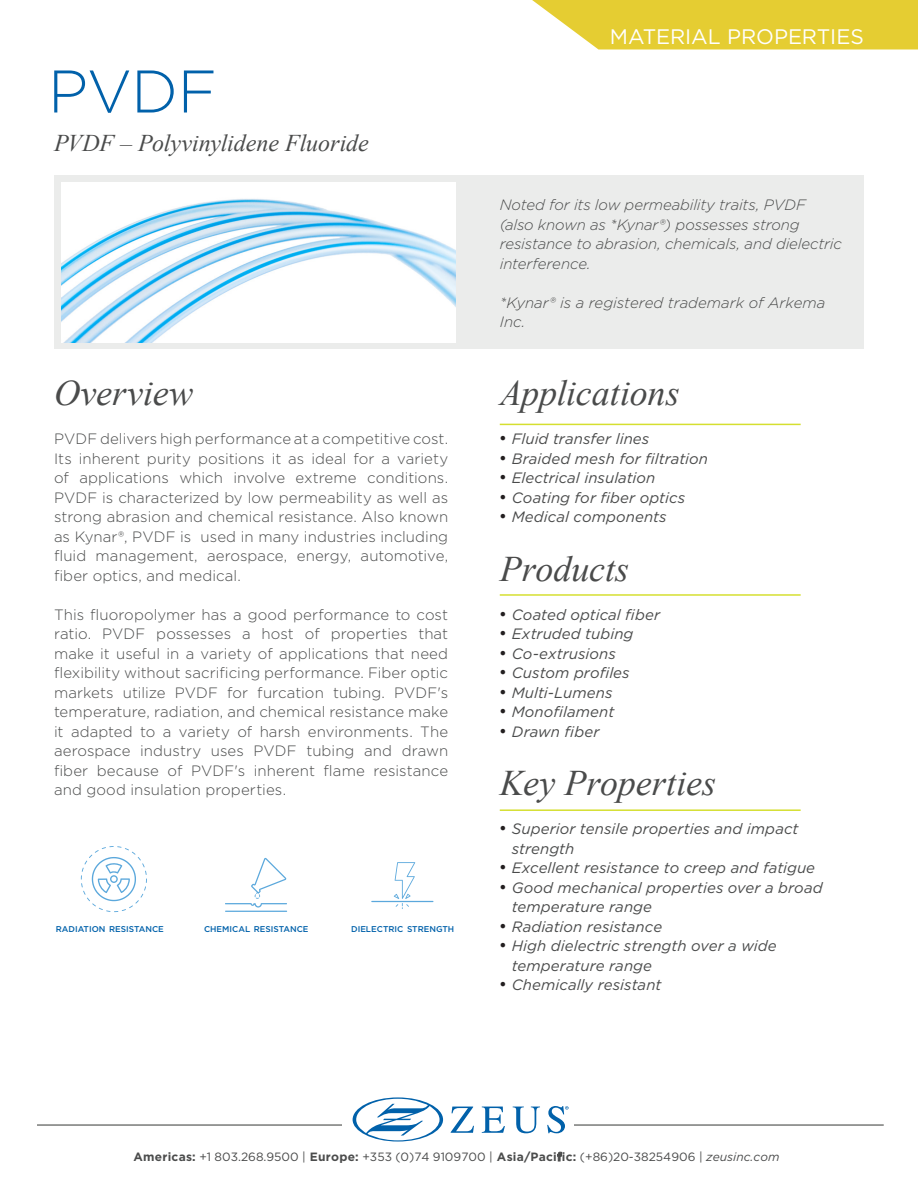
<style>
.page{position:relative;width:918px;height:1188px;background:#fff}
.page>*{position:absolute;margin:0;border:0;box-sizing:border-box;transform-origin:0 0}
.t1{font:300 60px "Gotham";color:#0161aa}
.t2{font:italic 36px "Times New Roman";letter-spacing:-.005em;color:#4a4b4b}
.t3{font:italic 24px "Times New Roman";letter-spacing:-.005em;color:#4a4b4b}
.t4{font:21px "Gotham";letter-spacing:-.005em;color:#fff}
.t5{font:300 15px/19.5px "Gotham";letter-spacing:.01em;color:#4a4b4b;text-align:justify}
.t6{font:italic 15px/19.5px "Gotham";letter-spacing:.005em;color:#4a4b4b}
.t7{font:italic 300 15px/19.5px "Gotham";letter-spacing:-.01em;color:#4a4b4b}
.t8{font:12px "Gotham";color:#4a4b4b}
.t9{font:500 8.4px "Gotham";color:#0161aa}
.s1{font-family:"Times New Roman";font-style:normal;font-size:18px;color:#231f20}
.s2{font-weight:700;color:#4b4c4c}
.s3{font-style:italic}
</style>
<div class="page">
<svg style="left:371px;top:862px;width:62px;height:47px"></svg>
<svg style="left:225px;top:858px;width:62px;height:54px"></svg>
<svg style="left:81px;top:846px;width:66px;height:66px"></svg>
<div style="left:54px;top:176px;width:810px;height:173px;background:#ebeceb"></div>
<hr style="left:500px;top:424px;width:301px;height:1px;background:#d5df30">
<hr style="left:500px;top:594px;width:301px;height:2px;background:#d5df30">
<hr style="left:500px;top:809px;width:301px;height:2px;background:#d5df30">
<img style="left:62px;top:182px;width:394px;height:161px">
<svg style="left:532px;top:0;width:386px;height:50px;background:#e7d145"></svg>
<hr style="left:37px;top:1124px;width:847px;height:2px;background:#797a78">
<div style="left:343px;top:1101px;width:231px;height:35px;background:#fff"></div>
<svg style="left:451px;top:1107px;width:23px;height:26px"></svg>
<svg style="left:482px;top:1107px;width:23px;height:26px"></svg>
<svg style="left:513px;top:1107px;width:27px;height:26px"></svg>
<svg style="left:353px;top:1097px;width:90px;height:45px"></svg>
<svg style="left:547px;top:1106px;width:22px;height:27px"></svg>
<p class="t1" style="left:48px;top:53px;width:171px">PVDF</p>
<p class="t3" style="left:54px;top:127px;width:316px">PVDF – Polyvinylidene Fluoride</p>
<p class="t4" style="left:610px;top:23px;width:256px">MATERIAL PROPERTIES</p>
<p class="t7" style="left:500px;top:195px;width:343px">Noted for its low permeability traits, PVDF (also known as *Kynar®) possesses strong resistance to abrasion, chemicals, and dielectric interference.</p>
<p class="t7" style="left:500px;top:292px;width:327px">*Kynar® is a registered trademark of Arkema<br>Inc.</p>
<p class="t2" style="left:54px;top:368px;width:141px">Overview</p>
<p class="t2" style="left:500px;top:368px;width:181px">Applications</p>
<p class="t5" style="left:54px;top:429px;width:396px">PVDF delivers high performance at a competitive cost.<br>Its inherent purity positions it as ideal for a variety of applications which involve extreme conditions.<br>PVDF is characterized by low permeability as well as strong abrasion and chemical resistance. Also known as Kynar®, PVDF is used in many industries including fluid management, aerospace, energy, automotive, fiber optics, and medical.</p>
<p class="t5" style="left:54px;top:604px;width:396px">This fluoropolymer has a good performance to cost ratio. PVDF possesses a host of properties that make it useful in a variety of applications that need flexibility without sacrificing performance. Fiber optic markets utilize PVDF for furcation tubing. PVDF's temperature, radiation, and chemical resistance make it adapted to a variety of harsh environments. The aerospace industry uses PVDF tubing and drawn fiber because of PVDF's inherent flame resistance and good insulation properties.</p>
<p class="t9" style="left:56px;top:923px;width:110px">RADIATION RESISTANCE</p>
<p class="t9" style="left:204px;top:923px;width:106px">CHEMICAL RESISTANCE</p>
<p class="t9" style="left:351px;top:923px;width:105px">DIELECTRIC STRENGTH</p>
<p class="t6" style="left:500px;top:429px;width:151px"><span class="s1">•</span> Fluid transfer lines</p>
<p class="t6" style="left:500px;top:448px;width:210px"><span class="s1">•</span> Braided mesh for filtration</p>
<p class="t6" style="left:500px;top:468px;width:157px"><span class="s1">•</span> Electrical insulation</p>
<p class="t6" style="left:500px;top:487px;width:187px"><span class="s1">•</span> Coating for fiber optics</p>
<p class="t6" style="left:500px;top:507px;width:168px"><span class="s1">•</span> Medical components</p>
<p class="t2" style="left:500px;top:544px;width:131px">Products</p>
<p class="t6" style="left:500px;top:604px;width:162px"><span class="s1">•</span> Coated optical fiber</p>
<p class="t6" style="left:500px;top:624px;width:135px"><span class="s1">•</span> Extruded tubing</p>
<p class="t6" style="left:500px;top:643px;width:118px"><span class="s1">•</span> Co-extrusions</p>
<p class="t6" style="left:500px;top:663px;width:131px"><span class="s1">•</span> Custom profiles</p>
<p class="t6" style="left:500px;top:682px;width:114px"><span class="s1">•</span> Multi-Lumens</p>
<p class="t6" style="left:500px;top:702px;width:116px"><span class="s1">•</span> Monofilament</p>
<p class="t6" style="left:500px;top:721px;width:101px"><span class="s1">•</span> Drawn fiber</p>
<p class="t2" style="left:500px;top:758px;width:218px">Key Properties</p>
<p class="t6" style="left:512px;top:819px;width:288px;text-indent:-12px"><span class="s1">•</span> Superior tensile properties and impact strength</p>
<p class="t6" style="left:500px;top:858px;width:317px"><span class="s1">•</span> Excellent resistance to creep and fatigue</p>
<p class="t6" style="left:512px;top:877px;width:312px;text-indent:-12px"><span class="s1">•</span> Good mechanical properties over a broad temperature range</p>
<p class="t6" style="left:500px;top:916px;width:164px"><span class="s1">•</span> Radiation resistance</p>
<p class="t6" style="left:512px;top:936px;width:266px;text-indent:-12px"><span class="s1">•</span> High dielectric strength over a wide temperature range</p>
<p class="t6" style="left:500px;top:975px;width:163px"><span class="s1">•</span> Chemically resistant</p>
<p class="t8" style="left:133px;top:1149px;width:647px"><span class="s2">Americas:</span> +1 803.268.9500 | <span class="s2">Europe:</span> +353 (0)74 9109700 | <span class="s2">Asia/Pacific:</span> (+86)20-38254906 | <span class="s3">zeusinc.com</span></p>
</div>
